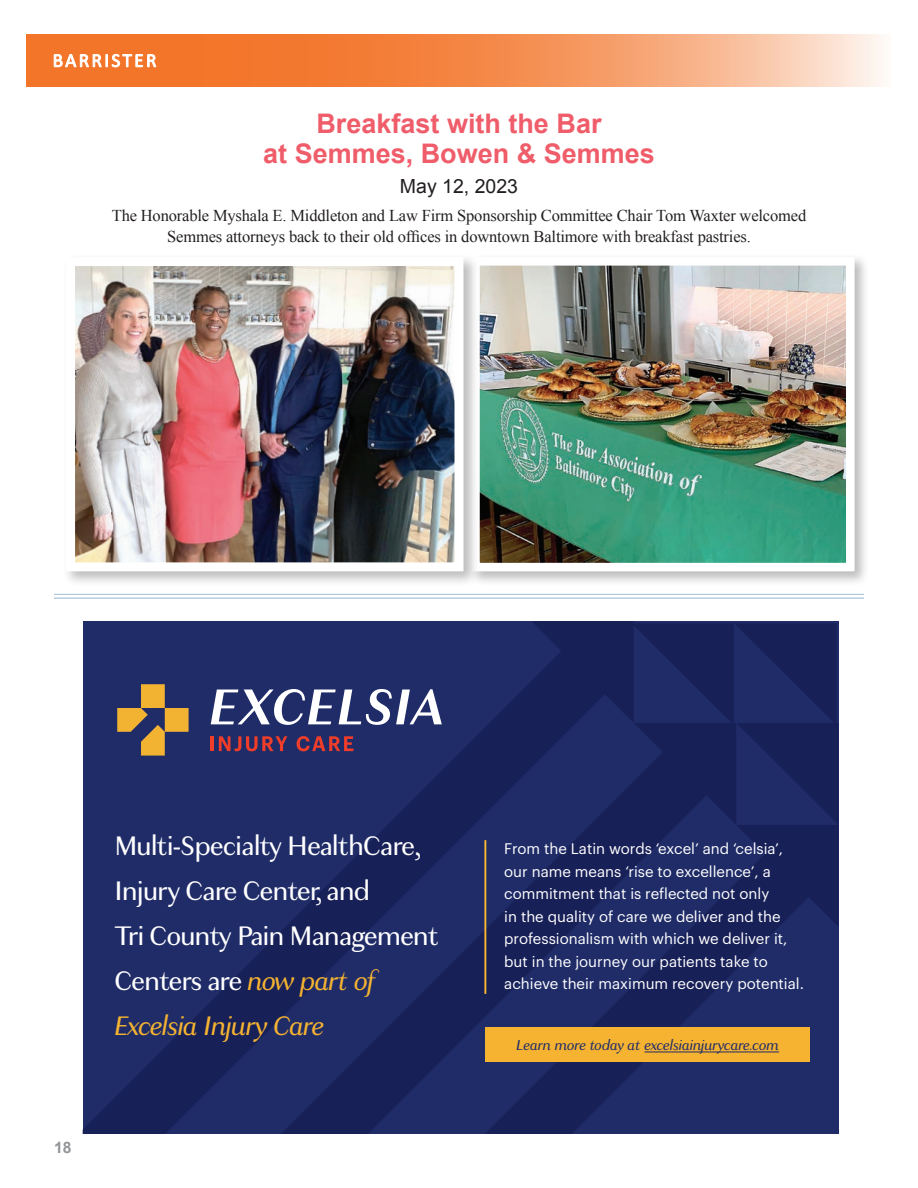
<style>
.page{position:relative;width:918px;height:1188px;background:#fff}
.page>*{position:absolute;margin:0;border:0;box-sizing:border-box;transform-origin:0 0}
.t1{font:28.05px/45px "Granville";letter-spacing:-.04em;color:#fff}
.t2{font:700 27px/30px "Arial";color:#f05d6a;text-align:center}
.t3{font:19.5px "Arial";color:#231f20}
.t4{font:16.5px/21px "Times New Roman";letter-spacing:-.01em;color:#231f20;text-align:center}
.t5{font:700 15.75px "Arial";color:#939598}
.t6{font:15px/22.5px "Graphik";color:#fff}
.t7{font:italic 15px "Granville";letter-spacing:-.02em;color:#202c68}
.s1{font-style:italic;color:#f5b331}
</style>
<div class="page">
<svg style="left:27px;top:34px;width:858px;height:53px;background:#f5965d"></svg>
<svg style="left:54px;top:54px;width:102px;height:15px"></svg>
<div style="left:468px;top:254px;width:402px;height:332px;background:#231f20;opacity:.3"></div>
<img style="left:481px;top:267px;width:364px;height:294px">
<div style="left:471px;top:257px;width:384px;height:314px;border:9px solid #fff"></div>
<hr style="left:54px;top:594px;width:810px;height:1px;background:#2f73a2">
<hr style="left:54px;top:598px;width:810px;height:1px;background:#2f73a2">
<div style="left:62px;top:253px;width:417px;height:334px;background:#231f20;opacity:.3"></div>
<img style="left:76px;top:267px;width:378px;height:294px">
<div style="left:66px;top:257px;width:398px;height:314px;border:9px solid #fff"></div>
<svg style="left:83px;top:621px;width:653px;height:513px;background:#1d2863"></svg>
<svg style="left:734px;top:623px;width:105px;height:202px;background:#1b255f"></svg>
<svg style="left:485px;top:825px;width:354px;height:309px;background:#1d2761"></svg>
<div style="left:486px;top:1028px;width:324px;height:34px;background:#f5b331"></div>
<hr style="left:644px;top:1051px;width:135px;height:1px;background:#202c68">
<hr style="left:484px;top:840px;width:2px;height:154px;background:#fdb92e">
<svg style="left:117px;top:684px;width:72px;height:72px;background:#7b6650"></svg>
<hr style="left:211px;top:736px;width:3px;height:15px;background:#ef3d29">
<svg style="left:219px;top:736px;width:68px;height:15px"></svg>
<svg style="left:297px;top:736px;width:56px;height:15px"></svg>
<svg style="left:211px;top:689px;width:231px;height:36px"></svg>
<h2 class="t2" style="left:263px;top:109px;width:393px">Breakfast with the Bar<br>at Semmes, Bowen &amp; Semmes</h2>
<h3 class="t3" style="left:400px;top:174px;width:120px">May 12, 2023</h3>
<p class="t4" style="left:112px;top:205px;width:696px">The Honorable Myshala E. Middleton and Law Firm Sponsorship Committee Chair Tom Waxter welcomed<br>Semmes attorneys back to their old offices in downtown Baltimore with breakfast pastries.</p>
<p class="t5" style="left:54px;top:1137px;width:19px">18</p>
<h1 class="t1" style="left:114px;top:824px;width:327px">Multi-Specialty HealthCare,<br>Injury Care Center, and<br>Tri County Pain Management<br>Centers are <span class="s1">now part of<br>Excelsia Injury Care</span></h1>
<p class="t6" style="left:504px;top:836px;width:301px">From the Latin words ‘excel’ and ‘celsia’, our name means ‘rise to excellence’, a commitment that is reflected not only<br>in the quality of care we deliver and the professionalism with which we deliver it, but in the journey our patients take to achieve their maximum recovery potential.</p>
<p class="t7" style="left:516px;top:1035px;width:264px">Learn more today at excelsiainjurycare.com</p>
</div>
